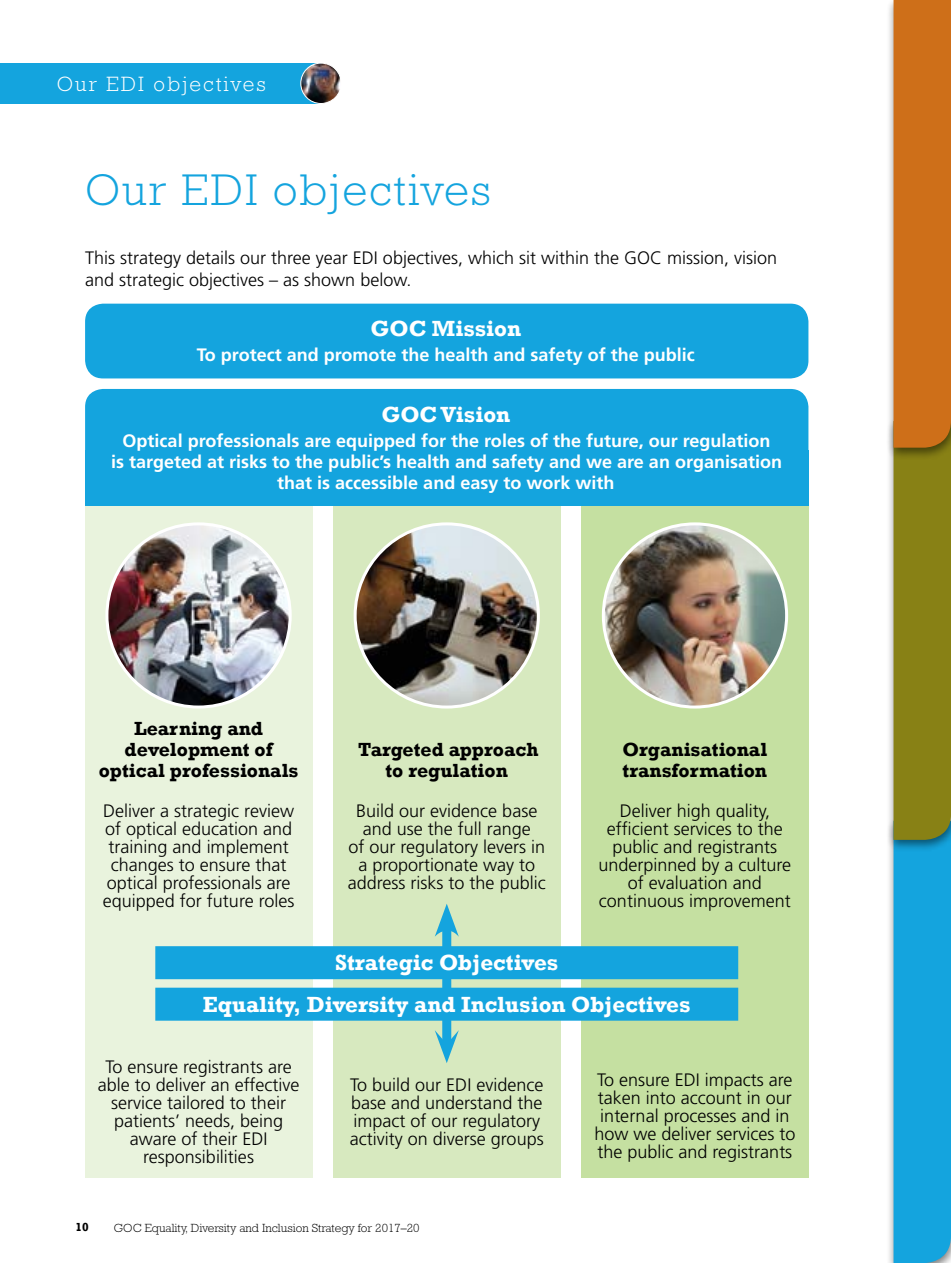
<style>
.page{position:relative;width:951px;height:1263px;background:#fff}
.page>*{position:absolute;margin:0;border:0;box-sizing:border-box;transform-origin:0 0}
.t1{font:300 45px "Rockwell";letter-spacing:.045em;color:#14a4de}
.t2{font:700 22.5px/41.4px "Rockwell";color:#fff;text-align:center}
.t3{font:300 21px "Rockwell";letter-spacing:.1em;color:#fff}
.t4{font:700 19.5px/21px "Rockwell";color:#000;text-align:center}
.t5{font:300 18px/18px "Frutiger";color:#000;text-align:center}
.t6{font:700 18px/21px "Frutiger";color:#fff;text-align:center}
.t7{font:300 18px/21.8px "Frutiger LT Std";color:#000}
.t8{font:300 12px "Rockwell";color:#000}
.t9{font:700 12px "Rockwell";color:#000}
</style>
<div class="page">
<div style="left:886px;top:817px;width:64px;height:446px;background:#000;opacity:.5"></div>
<div style="left:886px;top:417px;width:64px;height:435px;background:#000;opacity:.5"></div>
<div style="left:886px;top:0;width:64px;height:460px;background:#000;opacity:.5"></div>
<svg style="left:893px;top:0;width:57px;height:1263px;background:#7a865a"></svg>
<div style="left:85px;top:478px;width:227px;height:700px;background:#e9f3dd"></div>
<div style="left:333px;top:478px;width:227px;height:700px;background:#d7e9bf"></div>
<div style="left:581px;top:478px;width:227px;height:700px;background:#c5e0a1"></div>
<img style="left:107px;top:524px;width:183px;height:183px;border-radius:92px">
<img style="left:355px;top:524px;width:183px;height:183px;border-radius:92px">
<img style="left:603px;top:524px;width:183px;height:183px;border-radius:92px">
<div style="left:85px;top:304px;width:723px;height:74px;background:#14a4de;border-radius:18px"></div>
<div style="left:85px;top:389px;width:723px;height:117px;background:#14a4de;border-radius:18px"></div>
<div style="left:155px;top:946px;width:583px;height:33px;background:#14a4de"></div>
<div style="left:442px;top:923px;width:9px;height:121px;background:#14a4de"></div>
<svg style="left:434px;top:904px;width:24px;height:33px"></svg>
<svg style="left:434px;top:1030px;width:24px;height:33px"></svg>
<div style="left:155px;top:988px;width:583px;height:33px;background:#14a4de"></div>
<div style="left:0;top:63px;width:321px;height:40px;background:#14a4de"></div>
<img style="left:301px;top:63px;width:40px;height:40px;border-radius:20px">
<div style="left:300px;top:63px;width:41px;height:41px;border:1px solid #fff;border-radius:50%"></div>
<p class="t3" style="left:57px;top:72px;width:210px">Our EDI objectives</p>
<h1 class="t1" style="left:85px;top:164px;width:407px">Our EDI objectives</h1>
<p class="t7" style="left:85px;top:248px;width:693px">This strategy details our three year EDI objectives, which sit within the GOC mission, vision and strategic objectives – as shown below.</p>
<p class="t2" style="left:370px;top:308px;width:152px">GOC Mission</p>
<p class="t6" style="left:197px;top:344px;width:499px">To protect and promote the health and safety of the public</p>
<p class="t2" style="left:381px;top:393px;width:130px">GOC Vision</p>
<p class="t6" style="left:111px;top:430px;width:672px">Optical professionals are equipped for the roles of the future, our regulation<br>is targeted at risks to the public’s health and safety and we are an organisation that is accessible and easy to work with</p>
<p class="t4" style="left:99px;top:718px;width:201px">Learning and development of optical professionals</p>
<p class="t5" style="left:103px;top:801px;width:193px">Deliver a strategic review of optical education and training and implement changes to ensure that optical professionals are equipped for future roles</p>
<p class="t4" style="left:358px;top:739px;width:182px">Targeted approach to regulation</p>
<p class="t5" style="left:348px;top:802px;width:199px">Build our evidence base and use the full range<br>of our regulatory levers in a proportionate way to address risks to the public</p>
<p class="t4" style="left:622px;top:739px;width:146px;text-align:left">Organisational transformation</p>
<p class="t5" style="left:598px;top:802px;width:194px">Deliver high quality, efficient services to the public and registrants underpinned by a culture of evaluation and continuous improvement</p>
<p class="t2" style="left:203px;top:942px;width:489px">Strategic Objectives<br>Equality, Diversity and Inclusion Objectives</p>
<p class="t5" style="left:98px;top:1057px;width:203px">To ensure registrants are able to deliver an effective service tailored to their patients’ needs, being aware of their EDI responsibilities</p>
<p class="t5" style="left:350px;top:1075px;width:195px;text-align:left">To build our EDI evidence base and understand the impact of our regulatory activity on diverse groups</p>
<p class="t9" style="left:75px;top:1219px;width:15px">10</p>
<p class="t8" style="left:114px;top:1221px;width:307px">GOC Equality, Diversity and Inclusion Strategy for 2017–20</p>
<p class="t5" style="left:594px;top:1071px;width:203px">To ensure EDI impacts are taken into account in our internal processes and in how we deliver services to the public and registrants</p>
</div>
